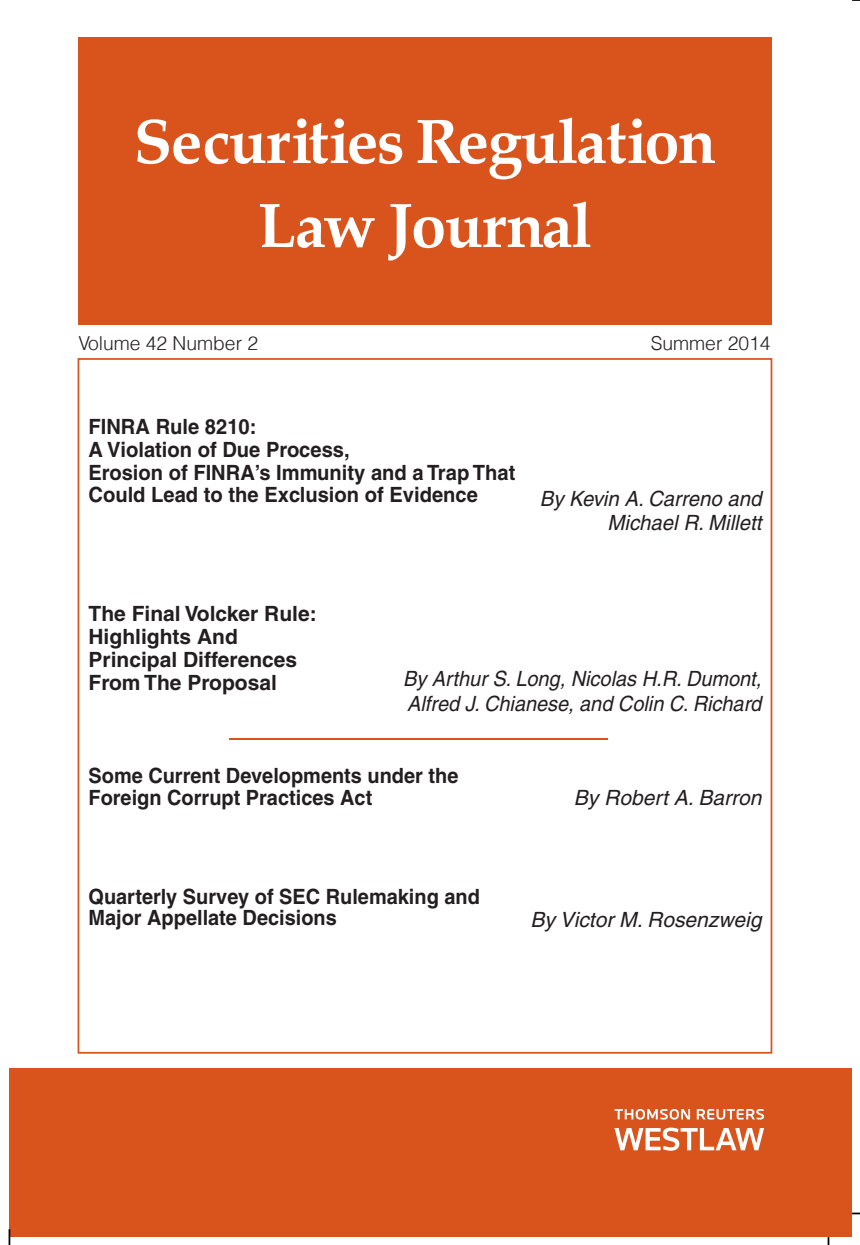
<style>
.page{position:relative;width:860px;height:1245px;background:#fff}
.page>*{position:absolute;margin:0;border:0;box-sizing:border-box;transform-origin:0 0}
.t1{font:700 63px/84px "Palatino";letter-spacing:-.025em;color:#fff;text-align:center}
.t2{font:700 21px/22.8px "Helvetica";color:#231f20;scale:.95 1}
.t3{font:700 21px/22.8px "Helvetica";color:#231f20;scale:.96 1}
.t4{font:italic 21px/24.5px "Helvetica";color:#231f20;text-align:right}
.t5{font:700 21px/22.8px "Helvetica";color:#231f20}
.t6{font:italic 21px/24.5px "Helvetica";color:#231f20;scale:.95 1}
.t7{font:300 19.25px "Helvetica";color:#231f20}
</style>
<div class="page">
<div style="left:9px;top:1068px;width:843px;height:168px;background:#d9531c"></div>
<svg style="left:852px;top:1212px;width:8px;height:2px"></svg>
<svg style="left:9px;top:1229px;width:1px;height:15px"></svg>
<svg style="left:614px;top:1109px;width:150px;height:41px"></svg>
<div style="left:78px;top:37px;width:693px;height:288px;background:#d9531c"></div>
<hr style="left:230px;top:738px;width:378px;height:2px;background:#d9531c">
<h1 class="t1" style="left:134px;top:98px;width:584px">Securities Regulation<br>Law Journal</h1>
<p class="t7" style="left:78px;top:331px;width:181px">Volume 42 Number 2</p>
<p class="t7" style="left:651px;top:331px;width:121px">Summer 2014</p>
<p class="t3" style="left:88px;top:415px;width:446px">FINRA Rule 8210:<br>A Violation of Due Process,<br>Erosion of FINRA’s Immunity and a Trap That<br>Could Lead to the Exclusion of Evidence</p>
<p class="t4" style="left:540px;top:486px;width:223px">By Kevin A. Carreno and<br>Michael R. Millett</p>
<p class="t5" style="left:88px;top:602px;width:230px">The Final Volcker Rule:<br>Highlights And<br>Principal Differences<br>From The Proposal</p>
<p class="t6" style="left:403px;top:666px;width:379px">By Arthur S. Long, Nicolas H.R. Dumont,<br>Alfred J. Chianese, and Colin C. Richard</p>
<p class="t2" style="left:89px;top:763px;width:391px">Some Current Developments under the<br>Foreign Corrupt Practices Act</p>
<p class="t2" style="left:88px;top:885px;width:413px;line-height:21.2px">Quarterly Survey of SEC Rulemaking and<br>Major Appellate Decisions</p>
<p class="t4" style="left:574px;top:785px;width:189px">By Robert A. Barron</p>
<p class="t4" style="left:530px;top:907px;width:232px">By Victor M. Rosenzweig</p>
</div>
